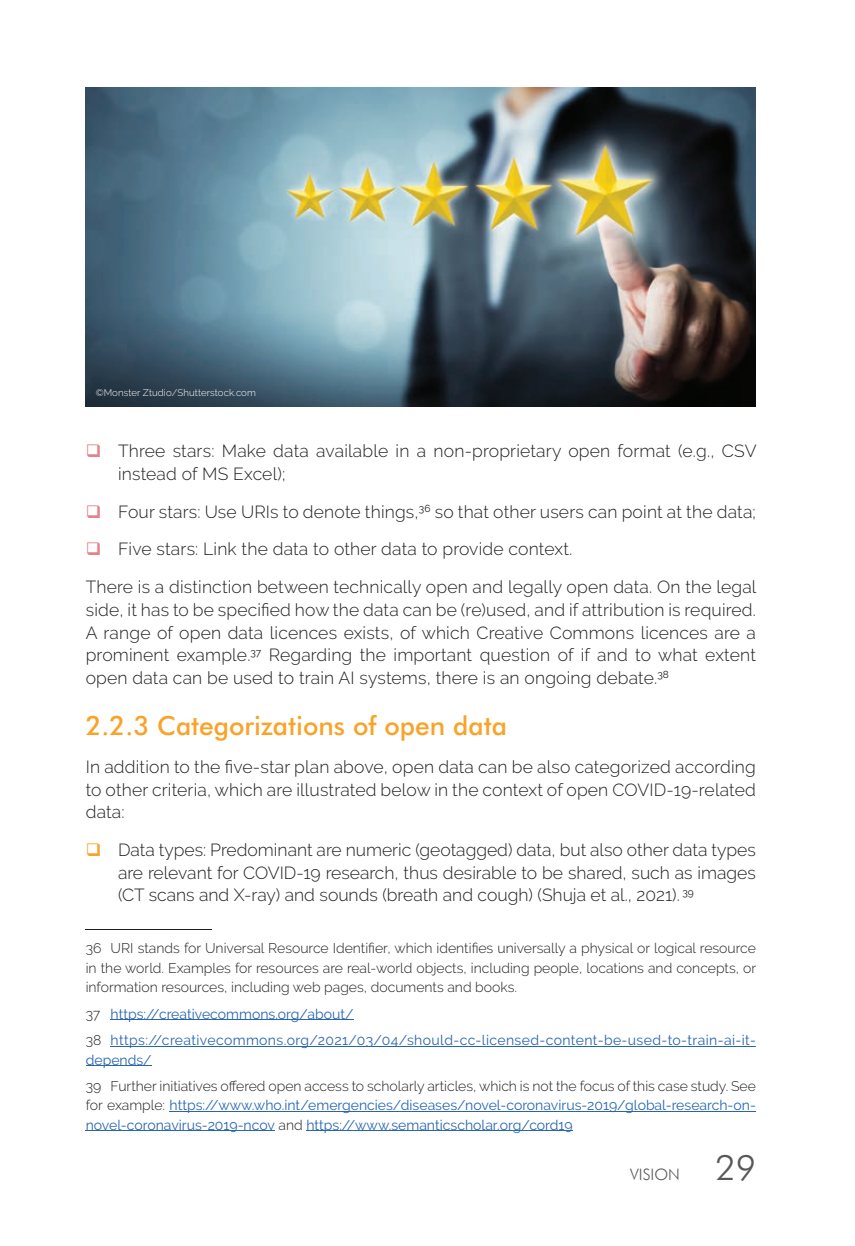
<style>
.page{position:relative;width:855px;height:1246px;background:#fff}
.page>*{position:absolute;margin:0;border:0;box-sizing:border-box;transform-origin:0 0}
.t1{font:300 35px "Futura BT";color:#57585a}
.t2{font:500 26.25px "Futura BT";color:#f9a328}
.t3{font:300 17.5px/22.8px "Raleway";letter-spacing:.01em;color:#231f20;text-align:justify}
.t4{font:300 15.75px "Futura BT";color:#57585a}
.t5{font:14px/19.2px "Raleway";color:#2865b1;text-align:justify}
.t6{font:300 14px/19.2px "Raleway";color:#231f20;text-align:justify}
.t7{font:14px/26.8px "Raleway";letter-spacing:.025em;color:#2865b1}
.t8{font:300 9.62px "Raleway";letter-spacing:.01em;color:#fff}
.s1{color:#e48189}
.s2{color:#f9a328}
.s3{font-weight:300;color:#231f20}
</style>
<div class="page">
<img style="left:86px;top:88px;width:669px;height:318px">
<hr style="left:86px;top:929px;width:126px;height:1px;background:#231f20">
<hr style="left:110px;top:1019px;width:243px;height:1px;background:#2865b1">
<hr style="left:110px;top:1046px;width:645px;height:1px;background:#2865b1">
<hr style="left:86px;top:1065px;width:66px;height:1px;background:#2865b1">
<hr style="left:169px;top:1111px;width:586px;height:1px;background:#2865b1">
<hr style="left:86px;top:1130px;width:189px;height:1px;background:#2865b1">
<hr style="left:306px;top:1130px;width:266px;height:1px;background:#2865b1">
<p class="t8" style="left:96px;top:387px;width:162px">©Monster Ztudio/Shutterstock.com</p>
<p class="t3" style="left:118px;top:440px;width:640px;text-indent:-32px"><span class="s1">❑</span> Three stars: Make data available in a non-proprietary open format (e.g., CSV instead of MS Excel);</p>
<p class="t3" style="left:86px;top:500px;width:671px"><span class="s1">❑</span> Four stars: Use URIs to denote things,<sup>36</sup> so that other users can point at the data;</p>
<p class="t3" style="left:86px;top:530px;width:672px;line-height:37.6px"><span class="s1">❑</span> Five stars: Link the data to other data to provide context.<br>There is a distinction between technically open and legally open data. On the legal</p>
<p class="t3" style="left:86px;top:598px;width:671px">side, it has to be specified how the data can be (re)used, and if attribution is required.<br>A range of open data licences exists, of which Creative Commons licences are a prominent example.<sup>37</sup> Regarding the important question of if and to what extent open data can be used to train AI systems, there is an ongoing debate.<sup>38</sup></p>
<h2 class="t2" style="left:86px;top:710px;width:422px">2.2.3 Categorizations of open data</h2>
<p class="t3" style="left:86px;top:755px;width:671px">In addition to the five-star plan above, open data can be also categorized according to other criteria, which are illustrated below in the context of open COVID-19-related data:</p>
<p class="t3" style="left:118px;top:838px;width:639px;text-indent:-32px"><span class="s2">❑</span> Data types: Predominant are numeric (geotagged) data, but also other data types are relevant for COVID-19 research, thus desirable to be shared, such as images (CT scans and X-ray) and sounds (breath and cough) (Shuja et al., 2021). <sup>39</sup></p>
<p class="t6" style="left:86px;top:939px;width:672px">36 URI stands for Universal Resource Identifier, which identifies universally a physical or logical resource in the world. Examples for resources are real-world objects, including people, locations and concepts, or information resources, including web pages, documents and books.</p>
<p class="t7" style="left:86px;top:1000px;width:671px"><span class="s3">37</span> https://creativecommons.org/about/<br><span class="s3">38</span> https://creativecommons.org/2021/03/04/should-cc-licensed-content-be-used-to-train-ai-it-</p>
<p class="t5" style="left:86px;top:1050px;width:67px">depends/</p>
<p class="t5" style="left:86px;top:1077px;width:671px"><span class="s3">39 Further initiatives offered open access to scholarly articles, which is not the focus of this case study. See for example:</span> https://www.who.int/emergencies/diseases/novel-coronavirus-2019/global-research-on&shy;novel-coronavirus-2019-ncov <span class="s3">and</span> https://www.semanticscholar.org/cord19</p>
<p class="t4" style="left:630px;top:1165px;width:51px">VISION</p>
<h1 class="t1" style="left:715px;top:1146px;width:42px">29</h1>
</div>
